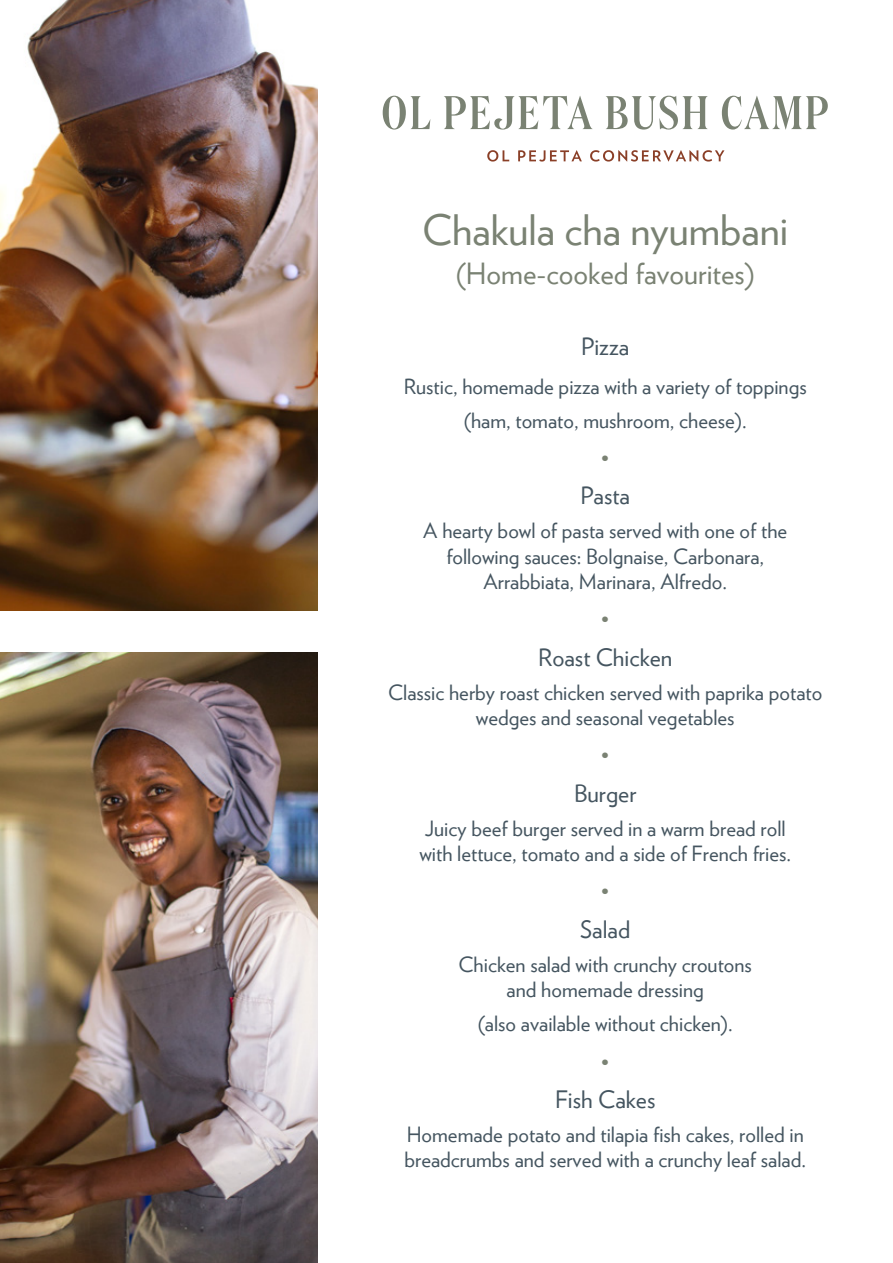
<style>
.page{position:relative;width:893px;height:1263px;background:#fff}
.page>*{position:absolute;margin:0;border:0;box-sizing:border-box;transform-origin:0 0}
.t1{font:41.85px "Verlag";color:#7a8273}
.t2{font:29.1px "Verlag";color:#7a8273}
.t3{font:24px "Verlag";color:#455560}
.t4{font:21px/25.5px "Verlag";color:#455560;text-align:center}
.t5{font:21px "Verlag";color:#7a8273}
</style>
<div class="page">
<img style="left:0;top:0;width:317px;height:610px">
<svg style="left:487px;top:150px;width:237px;height:12px"></svg>
<svg style="left:383px;top:96px;width:445px;height:34px"></svg>
<img style="left:0;top:653px;width:317px;height:610px">
<h1 class="t1" style="left:422px;top:199px;width:368px">Chakula cha nyumbani</h1>
<h2 class="t2" style="left:456px;top:252px;width:301px">(Home-cooked favourites)</h2>
<p class="t3" style="left:581px;top:329px;width:49px">Pizza</p>
<p class="t4" style="left:404px;top:368px;width:404px;line-height:34px">Rustic, homemade pizza with a variety of toppings (ham, tomato, mushroom, cheese).</p>
<p class="t5" style="left:601px;top:443px;width:9px">•</p>
<p class="t3" style="left:580px;top:477px;width:51px">Pasta</p>
<p class="t4" style="left:423px;top:517px;width:365px">A hearty bowl of pasta served with one of the following sauces: Bolgnaise, Carbonara,<br>Arrabbiata, Marinara, Alfredo.</p>
<p class="t5" style="left:601px;top:604px;width:9px">•</p>
<p class="t3" style="left:538px;top:639px;width:136px">Roast Chicken</p>
<p class="t4" style="left:388px;top:678px;width:436px">Classic herby roast chicken served with paprika potato wedges and seasonal vegetables</p>
<p class="t5" style="left:601px;top:740px;width:9px">•</p>
<p class="t3" style="left:574px;top:775px;width:64px">Burger</p>
<p class="t4" style="left:419px;top:814px;width:373px;text-align:left">Juicy beef burger served in a warm bread roll with lettuce, tomato and a side of French fries.</p>
<p class="t5" style="left:601px;top:876px;width:9px">•</p>
<p class="t3" style="left:580px;top:911px;width:51px">Salad</p>
<p class="t4" style="left:459px;top:950px;width:295px">Chicken salad with crunchy croutons and homemade dressing</p>
<p class="t4" style="left:478px;top:1010px;width:257px">(also available without chicken).</p>
<p class="t5" style="left:601px;top:1046px;width:9px">•</p>
<p class="t3" style="left:555px;top:1081px;width:102px">Fish Cakes</p>
<p class="t4" style="left:404px;top:1120px;width:403px;text-align:left">Homemade potato and tilapia fish cakes, rolled in breadcrumbs and served with a crunchy leaf salad.</p>
</div>
